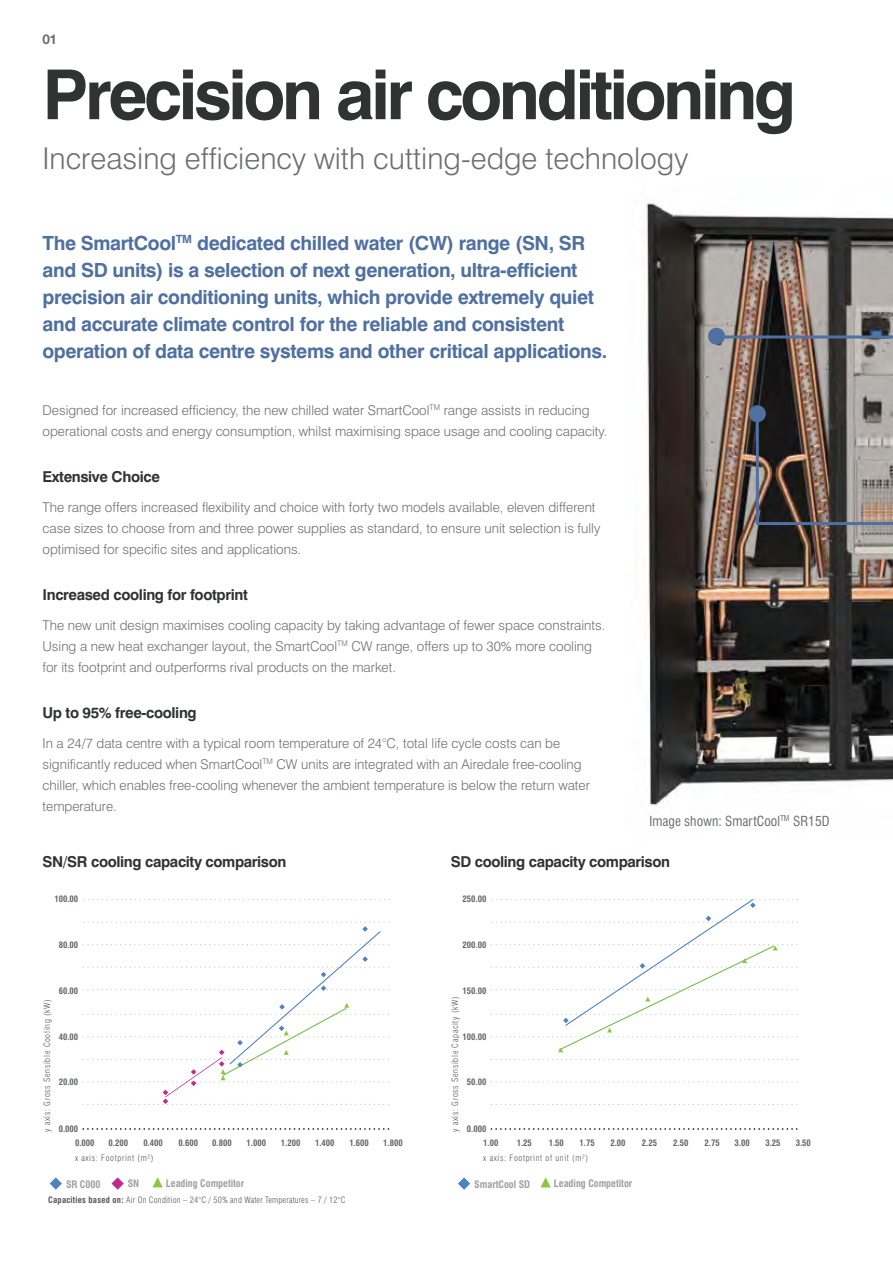
<style>
.page{position:relative;width:893px;height:1263px;background:#fff}
.page>*{position:absolute;margin:0;border:0;box-sizing:border-box;transform-origin:0 0}
.t1{font:700 69px "Swiss 721 BT";letter-spacing:-.05em;color:#313232}
.t2{font:300 30px "Swiss 721 BT";color:#6d6e71}
.t3{font:700 19.5px/27px "Swiss 721 BT";letter-spacing:-.02em;color:#4f70a1}
.t4{font:700 15px "Swiss 721 BT";letter-spacing:-.025em;color:#313232}
.t5{font:300 13.5px/21px "Swiss 721 BT";color:#6d6e71}
.t6{font:condensed 13.5px "Swiss 721 BT";color:#6d6e71}
.t7{font:700 13.5px "Helvetica Neue LT Std";color:#6d6e71}
.t8{font:700 condensed 10.05px "Swiss 721 BT";color:#9d9fa2}
.t9{font:700 condensed 8.7px "Swiss 721 BT";color:#636466}
.t10{font:300 condensed 8.7px "Swiss 721 BT";letter-spacing:.075em;color:#58595b}
.t11{font:300 condensed 8.7px "Swiss 721 BT";letter-spacing:.025em;color:#58595b}
.s1{font-weight:700}
</style>
<div class="page">
<img style="left:645px;top:203px;width:248px;height:603px">
<svg style="left:84px;top:899px;width:306px;height:1px"></svg>
<svg style="left:83px;top:1128px;width:307px;height:2px"></svg>
<svg style="left:153px;top:1177px;width:10px;height:10px"></svg>
<svg style="left:50px;top:1177px;width:12px;height:13px"></svg>
<svg style="left:111px;top:1177px;width:13px;height:13px"></svg>
<svg style="left:83px;top:922px;width:307px;height:183px"></svg>
<svg style="left:491px;top:1059px;width:307px;height:1px"></svg>
<svg style="left:491px;top:1081px;width:307px;height:1px"></svg>
<svg style="left:491px;top:1104px;width:307px;height:1px"></svg>
<svg style="left:491px;top:1128px;width:307px;height:2px"></svg>
<svg style="left:541px;top:1177px;width:10px;height:10px"></svg>
<svg style="left:458px;top:1177px;width:12px;height:13px"></svg>
<svg style="left:491px;top:899px;width:307px;height:153px"></svg>
<img style="left:754px;top:411px;width:139px;height:115px">
<hr style="left:716px;top:335px;width:177px;height:3px;background:#4f70a1">
<div style="left:749px;top:405px;width:17px;height:17px;background:#4f70a1;border-radius:50%"></div>
<div style="left:708px;top:328px;width:17px;height:17px;background:#4f70a1;border-radius:50%"></div>
<p class="t7" style="left:43px;top:30px;width:16px">01</p>
<h1 class="t1" style="left:43px;top:53px;width:755px">Precision air conditioning</h1>
<h2 class="t2" style="left:43px;top:140px;width:647px">Increasing efficiency with cutting-edge technology</h2>
<p class="t3" style="left:43px;top:229px;width:566px">The SmartCool<sup>TM</sup> dedicated chilled water (CW) range (SN, SR and SD units) is a selection of next generation, ultra-efficient precision air conditioning units, which provide extremely quiet and accurate climate control for the reliable and consistent operation of data centre systems and other critical applications.</p>
<p class="t5" style="left:43px;top:399px;width:566px">Designed for increased efficiency, the new chilled water SmartCool<sup>TM</sup> range assists in reducing operational costs and energy consumption, whilst maximising space usage and cooling capacity.</p>
<p class="t4" style="left:43px;top:468px;width:119px">Extensive Choice</p>
<p class="t5" style="left:43px;top:496px;width:559px">The range offers increased flexibility and choice with forty two models available, eleven different case sizes to choose from and three power supplies as standard, to ensure unit selection is fully optimised for specific sites and applications.</p>
<p class="t4" style="left:43px;top:586px;width:207px">Increased cooling for footprint</p>
<p class="t5" style="left:43px;top:614px;width:564px">The new unit design maximises cooling capacity by taking advantage of fewer space constraints.<br>Using a new heat exchanger layout, the SmartCool<sup>TM</sup> CW range, offers up to 30% more cooling for its footprint and outperforms rival products on the market.</p>
<p class="t4" style="left:43px;top:704px;width:156px">Up to 95% free-cooling</p>
<p class="t5" style="left:43px;top:732px;width:549px">In a 24/7 data centre with a typical room temperature of 24°C, total life cycle costs can be significantly reduced when SmartCool<sup>TM</sup> CW units are integrated with an Airedale free-cooling chiller, which enables free-cooling whenever the ambient temperature is below the return water temperature.</p>
<p class="t6" style="left:649px;top:813px;width:182px">Image shown: SmartCool<sup>TM</sup> SR15D</p>
<p class="t4" style="left:43px;top:852px;width:245px">SN/SR cooling capacity comparison</p>
<p class="t4" style="left:451px;top:852px;width:221px">SD cooling capacity comparison</p>
<p class="t9" style="left:54px;top:894px;width:25px">100.00</p>
<p class="t9" style="left:463px;top:894px;width:25px">250.00</p>
<p class="t9" style="left:59px;top:939px;width:21px">80.00</p>
<p class="t9" style="left:463px;top:939px;width:25px">200.00</p>
<p class="t9" style="left:59px;top:986px;width:21px">60.00</p>
<p class="t9" style="left:463px;top:986px;width:25px">150.00</p>
<p class="t10" style="left:42px;top:1132px;width:134px;rotate:-90deg">y axis: Gross Sensible Cooling (kW)</p>
<p class="t9" style="left:59px;top:1031px;width:21px">40.00</p>
<p class="t9" style="left:59px;top:1077px;width:21px">20.00</p>
<p class="t9" style="left:59px;top:1123px;width:21px">0.000</p>
<p class="t10" style="left:450px;top:1132px;width:137px;rotate:-90deg">y axis: Gross Sensible Capacity (kW)</p>
<p class="t9" style="left:463px;top:1031px;width:25px">100.00</p>
<p class="t9" style="left:467px;top:1077px;width:21px">50.00</p>
<p class="t9" style="left:467px;top:1123px;width:21px">0.000</p>
<p class="t9" style="left:75px;top:1137px;width:21px">0.000</p>
<p class="t9" style="left:109px;top:1137px;width:21px">0.200</p>
<p class="t9" style="left:143px;top:1137px;width:21px">0.400</p>
<p class="t9" style="left:179px;top:1137px;width:21px">0.600</p>
<p class="t9" style="left:212px;top:1137px;width:21px">0.800</p>
<p class="t9" style="left:247px;top:1137px;width:21px">1.000</p>
<p class="t9" style="left:281px;top:1137px;width:21px">1.200</p>
<p class="t9" style="left:315px;top:1137px;width:21px">1.400</p>
<p class="t9" style="left:349px;top:1137px;width:21px">1.600</p>
<p class="t9" style="left:383px;top:1137px;width:21px">1.800</p>
<p class="t9" style="left:483px;top:1137px;width:17px">1.00</p>
<p class="t9" style="left:517px;top:1137px;width:17px">1.25</p>
<p class="t9" style="left:549px;top:1137px;width:17px">1.50</p>
<p class="t9" style="left:580px;top:1137px;width:17px">1.75</p>
<p class="t9" style="left:610px;top:1137px;width:17px">2.00</p>
<p class="t9" style="left:642px;top:1137px;width:17px">2.25</p>
<p class="t9" style="left:673px;top:1137px;width:17px">2.50</p>
<p class="t9" style="left:704px;top:1137px;width:17px">2.75</p>
<p class="t9" style="left:735px;top:1137px;width:17px">3.00</p>
<p class="t9" style="left:765px;top:1137px;width:17px">3.25</p>
<p class="t9" style="left:796px;top:1137px;width:17px">3.50</p>
<p class="t10" style="left:75px;top:1153px;width:80px">x axis: Footprint (m²)</p>
<p class="t10" style="left:483px;top:1153px;width:106px">x axis: Footprint of unit (m²)</p>
<p class="t8" style="left:66px;top:1178px;width:36px">SR C000</p>
<p class="t8" style="left:128px;top:1178px;width:13px">SN</p>
<p class="t8" style="left:166px;top:1178px;width:80px">Leading Competitor</p>
<p class="t11" style="left:48px;top:1194px;width:299px"><span class="s1">Capacities based on:</span> Air On Condition – 24°C / 50% and Water Temperatures – 7 / 12°C</p>
<p class="t8" style="left:474px;top:1178px;width:57px">SmartCool SD</p>
<p class="t8" style="left:554px;top:1178px;width:80px">Leading Competitor</p>
</div>
